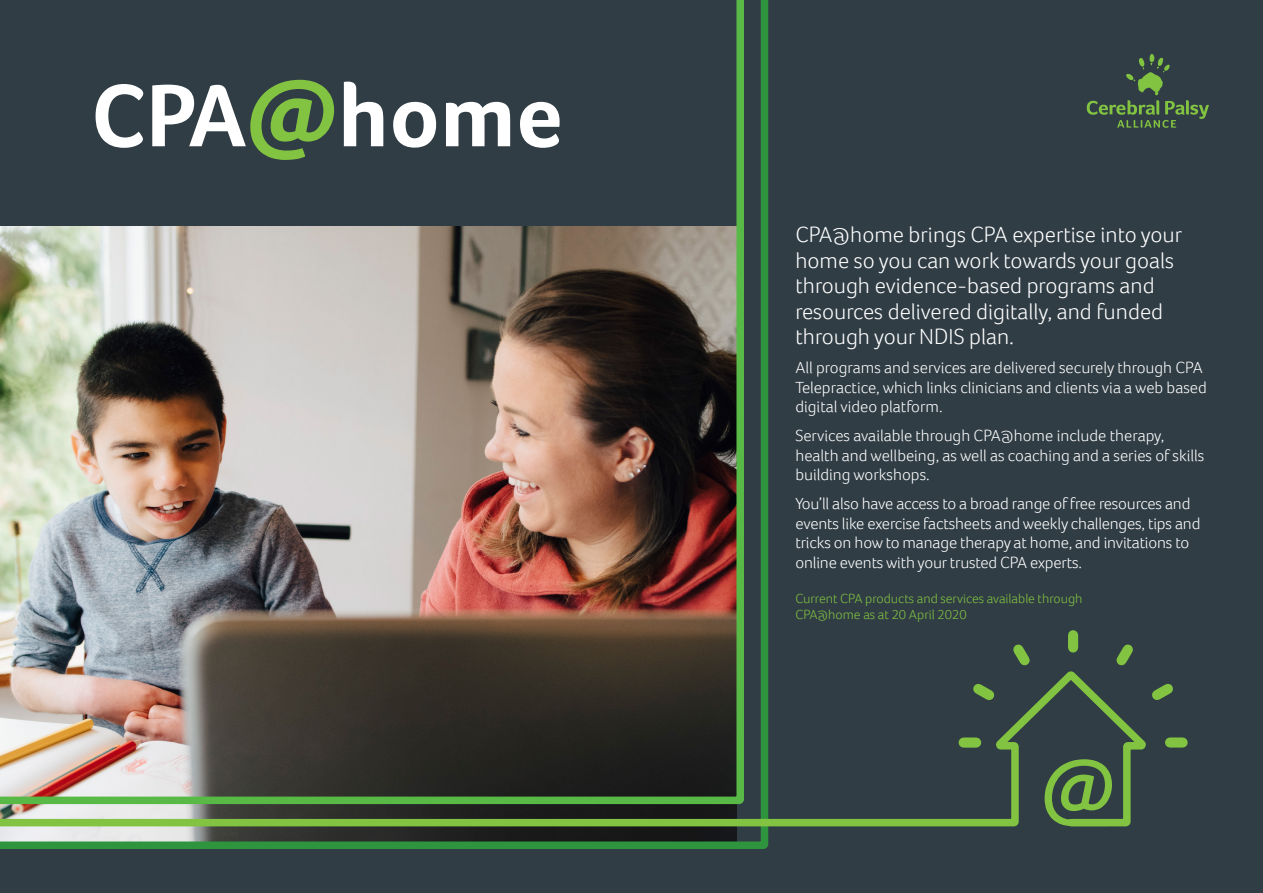
<style>
.page{position:relative;width:1263px;height:893px;background:#303d45}
.page>*{position:absolute;margin:0;border:0;box-sizing:border-box;transform-origin:0 0}
.t1{font:300 22.5px/25.5px "Foco";color:#fff}
.t2{font:300 16.5px/19.5px "Foco";letter-spacing:-.01em;color:#fff}
.t3{font:300 13.5px/16.5px "Foco";color:#82c341}
</style>
<div class="page">
<svg style="left:1087px;top:54px;width:122px;height:74px"></svg>
<img style="left:0;top:0;width:769px;height:849px">
<svg style="left:1013px;top:630px;width:175px;height:118px"></svg>
<svg style="left:0;top:664px;width:1153px;height:166px"></svg>
<svg style="left:96px;top:84px;width:47px;height:64px"></svg>
<svg style="left:152px;top:80px;width:182px;height:80px"></svg>
<svg style="left:344px;top:82px;width:39px;height:64px"></svg>
<svg style="left:393px;top:102px;width:43px;height:46px"></svg>
<svg style="left:446px;top:102px;width:64px;height:44px"></svg>
<svg style="left:520px;top:102px;width:40px;height:46px"></svg>
<h1 class="t1" style="left:795px;top:221px;width:388px">CPA@home brings CPA expertise into your home so you can work towards your goals through evidence-based programs and resources delivered digitally, and funded through your NDIS plan.</h1>
<p class="t2" style="left:795px;top:358px;width:413px">All programs and services are delivered securely through CPA<br>Telepractice, which links clinicians and clients via a web based digital video platform.</p>
<p class="t2" style="left:795px;top:426px;width:410px">Services available through CPA@home include therapy, health and wellbeing, as well as coaching and a series of skills building workshops.</p>
<p class="t2" style="left:795px;top:494px;width:406px">You’ll also have access to a broad range of free resources and events like exercise factsheets and weekly challenges, tips and tricks on how to manage therapy at home, and invitations to online events with your trusted CPA experts.</p>
<p class="t3" style="left:795px;top:590px;width:289px">Current CPA products and services available through<br>CPA@home as at 20 April 2020</p>
</div>
